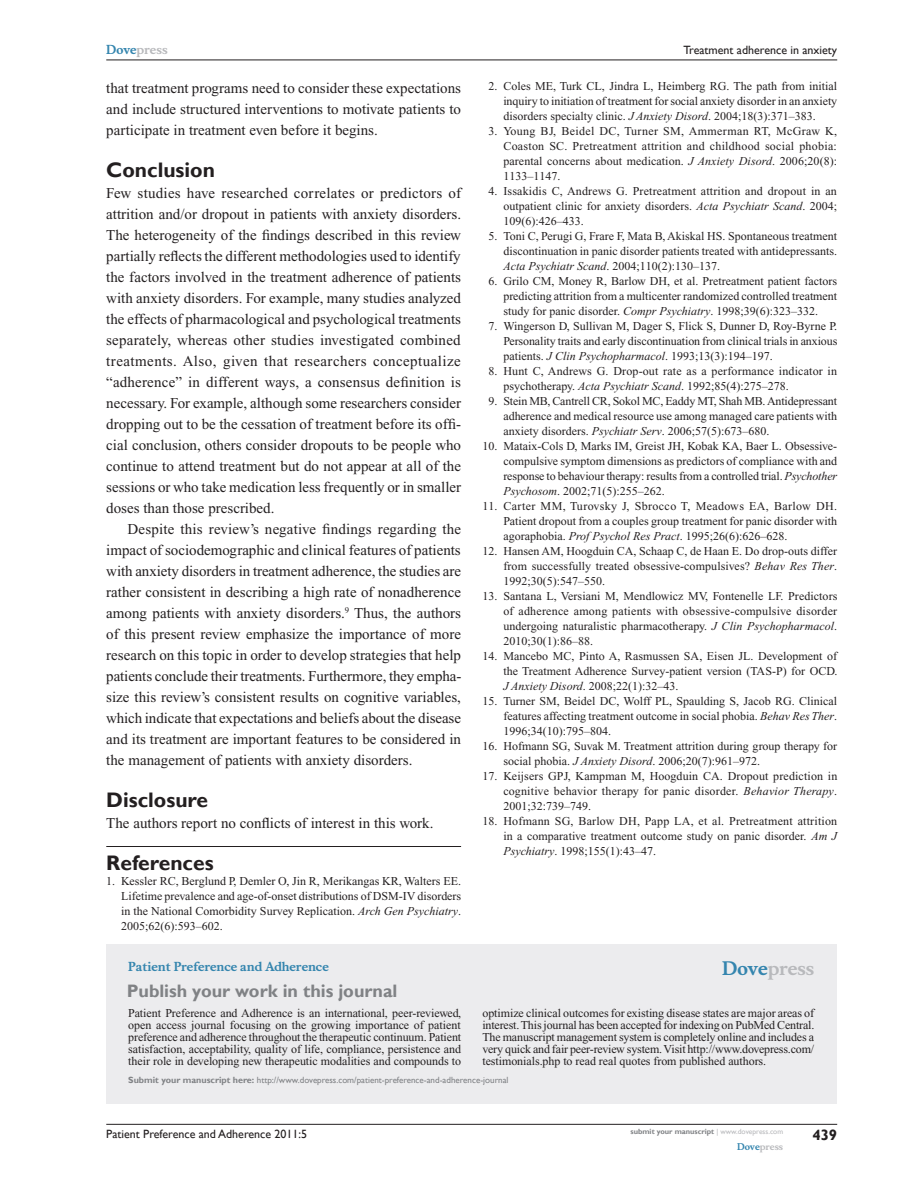
<style>
.page{position:relative;width:918px;height:1188px;background:#fff}
.page>*{position:absolute;margin:0;border:0;box-sizing:border-box;transform-origin:0 0}
.t1{font:700 21px "Gill Sans";color:#231f20}
.t2{font:700 18px "Gill Sans";color:#808285}
.t3{font:700 18px "Musee";color:#b8b9bc}
.t4{font:15px/21px "Times New Roman";color:#231f20;text-align:justify}
.t5{font:700 15px "Gill Sans";color:#231f20}
.t6{font:12px/15px "Times New Roman";color:#231f20;text-align:justify}
.t7{font:12px "Gill Sans";color:#231f20}
.t8{font:700 12px "Musee";color:#3485ae}
.t9{font:700 12px "Musee";color:#b8b9bc}
.t10{font:9px "Gill Sans";color:#808285}
.t11{font:700 9px "Musee";color:#b8b9bc}
.t12{font:700 7.5px "Gill Sans";color:#808285}
.s1{color:#3485ae}
.s2{font-style:italic}
.s3{font-weight:700}
.s4{font-weight:400;color:#b8b9bc}
</style>
<div class="page">
<div style="left:106px;top:944px;width:731px;height:159px;background:#ececee"></div>
<hr style="left:106px;top:1124px;width:731px;height:1px;background:#231f20">
<hr style="left:106px;top:60px;width:731px;height:1px;background:#231f20">
<hr style="left:106px;top:846px;width:355px;height:1px;background:#231f20">
<p class="t9" style="left:106px;top:43px;width:63px"><span class="s1">Dove</span>press</p>
<p class="t7" style="left:683px;top:43px;width:155px">Treatment adherence in anxiety</p>
<p class="t4" style="left:106px;top:77px;width:356px">that treatment programs need to consider these expectations and include structured interventions to motivate patients to participate in treatment even before it begins.</p>
<h1 class="t1" style="left:106px;top:157px;width:110px">Conclusion</h1>
<p class="t4" style="left:106px;top:182px;width:356px">Few studies have researched correlates or predictors of attrition and/or dropout in patients with anxiety disorders.<br>The heterogeneity of the findings described in this review partially reflects the different methodologies used to identify the factors involved in the treatment adherence of patients with anxiety disorders. For example, many studies analyzed the effects of pharmacological and psychological treatments separately, whereas other studies investigated combined treatments. Also, given that researchers conceptualize “adherence” in different ways, a consensus definition is necessary. For example, although some researchers consider dropping out to be the cessation of treatment before its offi&shy;cial conclusion, others consider dropouts to be people who continue to attend treatment but do not appear at all of the sessions or who take medication less frequently or in smaller doses than those prescribed.</p>
<p class="t4" style="left:106px;top:518px;width:357px;text-indent:21px">Despite this review’s negative findings regarding the impact of sociodemographic and clinical features of patients with anxiety disorders in treatment adherence, the studies are rather consistent in describing a high rate of nonadherence among patients with anxiety disorders.<sup>9</sup> Thus, the authors of this present review emphasize the importance of more research on this topic in order to develop strategies that help patients conclude their treatments. Furthermore, they empha&shy;size this review’s consistent results on cognitive variables, which indicate that expectations and beliefs about the disease and its treatment are important features to be considered in the management of patients with anxiety disorders.</p>
<h1 class="t1" style="left:106px;top:787px;width:103px">Disclosure</h1>
<p class="t4" style="left:106px;top:812px;width:329px">The authors report no conflicts of interest in this work.</p>
<h1 class="t1" style="left:106px;top:850px;width:109px">References</h1>
<p class="t6" style="left:121px;top:873px;width:341px;text-indent:-15px">1. Kessler RC, Berglund P, Demler O, Jin R, Merikangas KR, Walters EE.<br>Lifetime prevalence and age-of-onset distributions of DSM-IV disorders in the National Comorbidity Survey Replication. <span class="s2">Arch Gen Psychiatry</span>.<br>2005;62(6):593–602.</p>
<p class="t6" style="left:503px;top:79px;width:335px;text-indent:-15px">2. Coles ME, Turk CL, Jindra L, Heimberg RG. The path from initial inquiry to initiation of treatment for social anxiety disorder in an anxiety disorders specialty clinic. <span class="s2">J Anxiety Disord</span>. 2004;18(3):371–383.</p>
<p class="t6" style="left:503px;top:124px;width:335px;text-indent:-15px">3. Young BJ, Beidel DC, Turner SM, Ammerman RT, McGraw K, Coaston SC. Pretreatment attrition and childhood social phobia: parental concerns about medication. <span class="s2">J Anxiety Disord</span>. 2006;20(8):<br>1133–1147.</p>
<p class="t6" style="left:503px;top:184px;width:335px;text-indent:-15px">4. Issakidis C, Andrews G. Pretreatment attrition and dropout in an outpatient clinic for anxiety disorders. <span class="s2">Acta Psychiatr Scand</span>. 2004; 109(6):426–433.</p>
<p class="t6" style="left:503px;top:229px;width:335px;text-indent:-15px">5. Toni C, Perugi G, Frare F, Mata B, Akiskal HS. Spontaneous treatment discontinuation in panic disorder patients treated with antidepressants.<br><span class="s2">Acta Psychiatr Scand</span>. 2004;110(2):130–137.</p>
<p class="t6" style="left:503px;top:274px;width:335px;text-indent:-15px">6. Grilo CM, Money R, Barlow DH, et al. Pretreatment patient factors predicting attrition from a multicenter randomized controlled treatment study for panic disorder. <span class="s2">Compr Psychiatry</span>. 1998;39(6):323–332.</p>
<p class="t6" style="left:503px;top:319px;width:335px;text-indent:-15px">7. Wingerson D, Sullivan M, Dager S, Flick S, Dunner D, Roy-Byrne P.<br>Personality traits and early discontinuation from clinical trials in anxious patients. <span class="s2">J Clin Psychopharmacol</span>. 1993;13(3):194–197.</p>
<p class="t6" style="left:503px;top:364px;width:335px;text-indent:-15px">8. Hunt C, Andrews G. Drop-out rate as a performance indicator in psychotherapy. <span class="s2">Acta Psychiatr Scand</span>. 1992;85(4):275–278.</p>
<p class="t6" style="left:503px;top:394px;width:335px;text-indent:-15px">9. Stein MB, Cantrell CR, Sokol MC, Eaddy MT, Shah MB. Antidepressant adherence and medical resource use among managed care patients with anxiety disorders. <span class="s2">Psychiatr Serv</span>. 2006;57(5):673–680.</p>
<p class="t6" style="left:503px;top:439px;width:335px;text-indent:-21px">10. Mataix-Cols D, Marks IM, Greist JH, Kobak KA, Baer L. Obsessive&shy;compulsive symptom dimensions as predictors of compliance with and response to behaviour therapy: results from a controlled trial. <span class="s2">Psychother Psychosom</span>. 2002;71(5):255–262.</p>
<p class="t6" style="left:503px;top:499px;width:335px;text-indent:-21px">11. Carter MM, Turovsky J, Sbrocco T, Meadows EA, Barlow DH.<br>Patient dropout from a couples group treatment for panic disorder with agoraphobia. <span class="s2">Prof Psychol Res Pract</span>. 1995;26(6):626–628.</p>
<p class="t6" style="left:503px;top:544px;width:335px;text-indent:-21px">12. Hansen AM, Hoogduin CA, Schaap C, de Haan E. Do drop-outs differ from successfully treated obsessive-compulsives? <span class="s2">Behav Res Ther</span>.<br>1992;30(5):547–550.</p>
<p class="t6" style="left:503px;top:589px;width:336px;text-indent:-21px">13. Santana L, Versiani M, Mendlowicz MV, Fontenelle LF. Predictors of adherence among patients with obsessive-compulsive disorder undergoing naturalistic pharmacotherapy. <span class="s2">J Clin Psychopharmacol</span>.<br>2010;30(1):86–88.</p>
<p class="t6" style="left:503px;top:649px;width:336px;text-indent:-21px">14. Mancebo MC, Pinto A, Rasmussen SA, Eisen JL. Development of the Treatment Adherence Survey-patient version (TAS-P) for OCD.<br><span class="s2">J Anxiety Disord</span>. 2008;22(1):32–43.</p>
<p class="t6" style="left:503px;top:694px;width:335px;text-indent:-21px">15. Turner SM, Beidel DC, Wolff PL, Spaulding S, Jacob RG. Clinical features affecting treatment outcome in social phobia. <span class="s2">Behav Res Ther</span>.<br>1996;34(10):795–804.</p>
<p class="t6" style="left:503px;top:739px;width:335px;text-indent:-21px">16. Hofmann SG, Suvak M. Treatment attrition during group therapy for social phobia. <span class="s2">J Anxiety Disord</span>. 2006;20(7):961–972.</p>
<p class="t6" style="left:503px;top:769px;width:335px;text-indent:-21px">17. Keijsers GPJ, Kampman M, Hoogduin CA. Dropout prediction in cognitive behavior therapy for panic disorder. <span class="s2">Behavior Therapy</span>.<br>2001;32:739–749.</p>
<p class="t6" style="left:503px;top:814px;width:335px;text-indent:-21px">18. Hofmann SG, Barlow DH, Papp LA, et al. Pretreatment attrition in a comparative treatment outcome study on panic disorder. <span class="s2">Am J Psychiatry</span>. 1998;155(1):43–47.</p>
<p class="t8" style="left:128px;top:959px;width:202px">Patient Preference and Adherence</p>
<h2 class="t2" style="left:127px;top:980px;width:272px">Publish your work in this journal</h2>
<h2 class="t3" style="left:722px;top:958px;width:94px"><span class="s1">Dove</span>press</h2>
<p class="t6" style="left:128px;top:1007px;width:334px;line-height:12px">Patient Preference and Adherence is an international, peer-reviewed, open access journal focusing on the growing importance of patient preference and adherence throughout the therapeutic continuum. Patient satisfaction, acceptability, quality of life, compliance, persistence and their role in developing new therapeutic modalities and compounds to</p>
<p class="t6" style="left:482px;top:1007px;width:334px;line-height:12px">optimize clinical outcomes for existing disease states are major areas of interest. This journal has been accepted for indexing on PubMed Central.<br>The manuscript management system is completely online and includes a very quick and fair peer-review system. Visit http://www.dovepress.com/ testimonials.php to read real quotes from published authors.</p>
<p class="t10" style="left:128px;top:1075px;width:382px"><span class="s3">Submit your manuscript here:</span> http://www.dovepress.com/patient-preference-and-adherence-journal</p>
<p class="t7" style="left:106px;top:1127px;width:203px">Patient Preference and Adherence 2011:5</p>
<p class="t12" style="left:631px;top:1127px;width:154px">submit your manuscript <span class="s4">| www.dovepress.com</span></p>
<p class="t11" style="left:737px;top:1141px;width:48px"><span class="s1">Dove</span>press</p>
<p class="t5" style="left:812px;top:1126px;width:26px">439</p>
</div>
